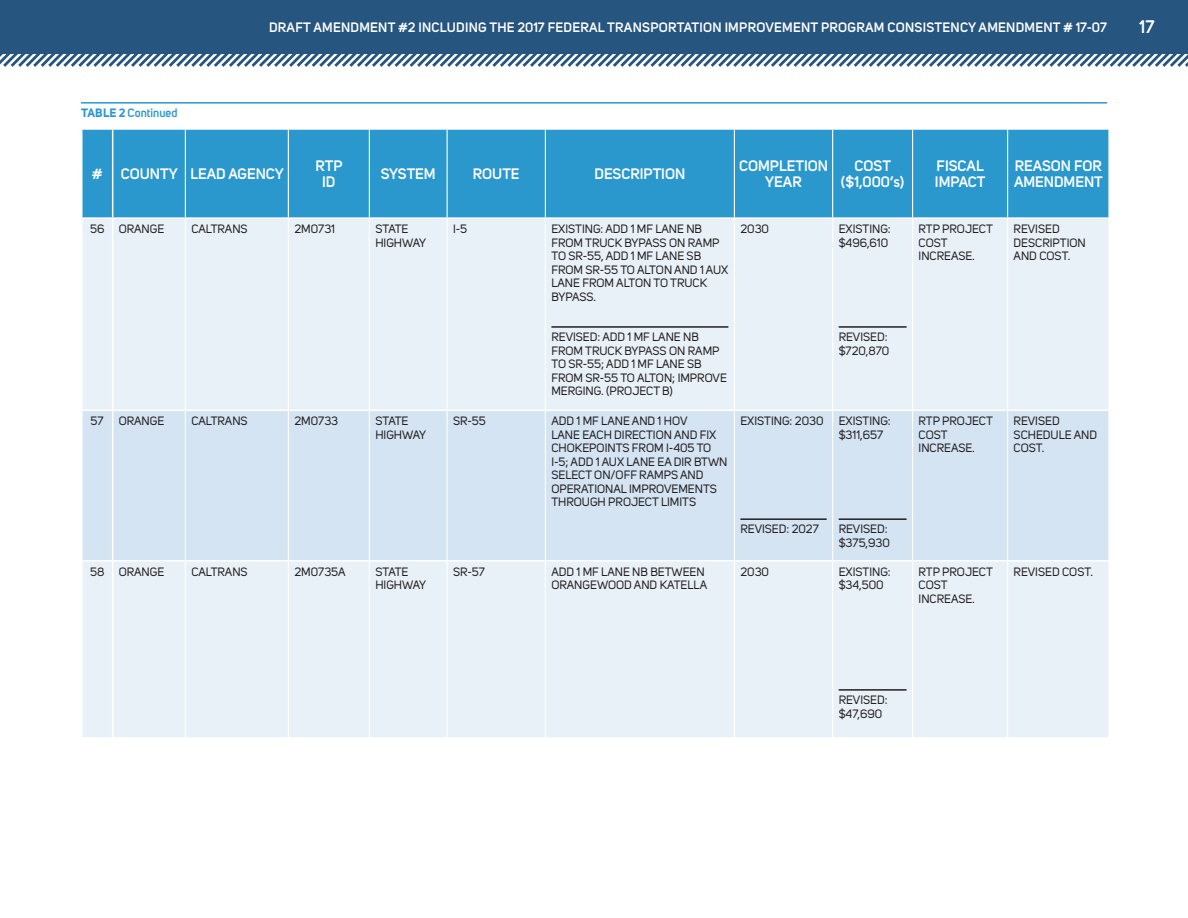
<style>
.page{position:relative;width:1188px;height:918px;background:#fff}
.page>*{position:absolute;margin:0;border:0;box-sizing:border-box;transform-origin:0 0}
.t1{font:600 18px "Uni Sans";color:#fff}
.Table_Column_Heading{font:600 15px/16.5px "Uni Sans";color:#fff}
.t2{font:600 13.5px "Uni Sans";letter-spacing:.02em;color:#fff}
.Table_BodyTextLeft{font:12px/13.5px "Uni Sans";color:#231f20}
.Table_BodyTextLeftTO{font:12px/13.5px "Uni Sans";color:#231f20}
.Table_TitleCont{font:600 12px "Uni Sans";color:#2b98cd}
.s1{font-weight:700}
</style>
<div class="page">
<div style="left:0;top:0;width:1188px;height:54px;background:#26557f"></div>
<svg style="left:0;top:54px;width:1188px;height:13px"></svg>
<div style="left:82px;top:130px;width:1026px;height:87px;background:#2b98cd"></div>
<div style="left:82px;top:219px;width:1026px;height:518px;background:#e9f1f8"></div>
<div style="left:82px;top:411px;width:1026px;height:149px;background:#d4e4f3"></div>
<hr style="left:447px;top:130px;width:1px;height:87px;background:#fff">
<hr style="left:545px;top:130px;width:1px;height:87px;background:#fff">
<hr style="left:734px;top:130px;width:1px;height:87px;background:#fff">
<hr style="left:832px;top:130px;width:1px;height:87px;background:#fff">
<hr style="left:912px;top:130px;width:1px;height:87px;background:#fff">
<hr style="left:1007px;top:130px;width:1px;height:87px;background:#fff">
<hr style="left:288px;top:219px;width:1px;height:191px;background:#fff">
<hr style="left:369px;top:219px;width:1px;height:191px;background:#fff">
<hr style="left:447px;top:219px;width:1px;height:191px;background:#fff">
<hr style="left:545px;top:219px;width:1px;height:191px;background:#fff">
<hr style="left:734px;top:219px;width:1px;height:191px;background:#fff">
<hr style="left:832px;top:219px;width:1px;height:191px;background:#fff">
<hr style="left:912px;top:219px;width:1px;height:191px;background:#fff">
<hr style="left:1007px;top:219px;width:1px;height:191px;background:#fff">
<hr style="left:288px;top:411px;width:1px;height:149px;background:#fff">
<hr style="left:369px;top:411px;width:1px;height:149px;background:#fff">
<hr style="left:447px;top:411px;width:1px;height:149px;background:#fff">
<hr style="left:545px;top:411px;width:1px;height:149px;background:#fff">
<hr style="left:734px;top:411px;width:1px;height:149px;background:#fff">
<hr style="left:832px;top:411px;width:1px;height:149px;background:#fff">
<hr style="left:912px;top:411px;width:1px;height:149px;background:#fff">
<hr style="left:1007px;top:411px;width:1px;height:149px;background:#fff">
<hr style="left:288px;top:562px;width:1px;height:175px;background:#fff">
<hr style="left:369px;top:562px;width:1px;height:175px;background:#fff">
<hr style="left:447px;top:562px;width:1px;height:175px;background:#fff">
<hr style="left:545px;top:562px;width:1px;height:175px;background:#fff">
<hr style="left:734px;top:562px;width:1px;height:175px;background:#fff">
<hr style="left:832px;top:562px;width:1px;height:175px;background:#fff">
<hr style="left:912px;top:562px;width:1px;height:175px;background:#fff">
<hr style="left:1007px;top:562px;width:1px;height:175px;background:#fff">
<hr style="left:81px;top:410px;width:32px;height:1px;background:#fff">
<hr style="left:113px;top:410px;width:72px;height:1px;background:#fff">
<hr style="left:186px;top:410px;width:102px;height:1px;background:#fff">
<hr style="left:288px;top:410px;width:81px;height:1px;background:#fff">
<hr style="left:369px;top:410px;width:78px;height:1px;background:#fff">
<hr style="left:447px;top:410px;width:98px;height:1px;background:#fff">
<hr style="left:545px;top:410px;width:189px;height:1px;background:#fff">
<hr style="left:734px;top:410px;width:99px;height:1px;background:#fff">
<hr style="left:833px;top:410px;width:80px;height:1px;background:#fff">
<hr style="left:913px;top:410px;width:95px;height:1px;background:#fff">
<hr style="left:1008px;top:410px;width:100px;height:1px;background:#fff">
<hr style="left:81px;top:560px;width:32px;height:2px;background:#fff">
<hr style="left:113px;top:560px;width:72px;height:2px;background:#fff">
<hr style="left:186px;top:560px;width:102px;height:2px;background:#fff">
<hr style="left:288px;top:560px;width:81px;height:2px;background:#fff">
<hr style="left:369px;top:560px;width:78px;height:2px;background:#fff">
<hr style="left:447px;top:560px;width:98px;height:2px;background:#fff">
<hr style="left:545px;top:560px;width:189px;height:2px;background:#fff">
<hr style="left:734px;top:560px;width:99px;height:2px;background:#fff">
<hr style="left:833px;top:560px;width:80px;height:2px;background:#fff">
<hr style="left:913px;top:560px;width:95px;height:2px;background:#fff">
<hr style="left:1008px;top:560px;width:100px;height:2px;background:#fff">
<hr style="left:288px;top:130px;width:1px;height:87px;background:#fff">
<hr style="left:369px;top:130px;width:1px;height:87px;background:#fff">
<hr style="left:112px;top:130px;width:1px;height:87px;background:#fff">
<hr style="left:112px;top:219px;width:1px;height:191px;background:#fff">
<hr style="left:112px;top:411px;width:1px;height:149px;background:#fff">
<hr style="left:112px;top:562px;width:1px;height:175px;background:#fff">
<hr style="left:185px;top:130px;width:1px;height:88px;background:#fff">
<hr style="left:185px;top:218px;width:1px;height:192px;background:#fff">
<hr style="left:185px;top:410px;width:1px;height:151px;background:#fff">
<hr style="left:185px;top:561px;width:1px;height:176px;background:#fff">
<hr style="left:551px;top:326px;width:177px;height:2px;background:#231f20">
<hr style="left:839px;top:326px;width:68px;height:2px;background:#231f20">
<hr style="left:740px;top:518px;width:87px;height:2px;background:#231f20">
<hr style="left:839px;top:518px;width:68px;height:2px;background:#231f20">
<hr style="left:839px;top:689px;width:68px;height:2px;background:#231f20">
<hr style="left:81px;top:102px;width:1026px;height:2px;background:#2b98cd">
<p class="Table_TitleCont" style="left:81px;top:104px;width:98px"><span class="s1">TABLE 2</span> Continued</p>
<p class="t2" style="left:269px;top:17px;width:839px">DRAFT AMENDMENT #2 INCLUDING THE 2017 FEDERAL TRANSPORTATION IMPROVEMENT PROGRAM CONSISTENCY AMENDMENT # 17-07</p>
<h1 class="t1" style="left:1139px;top:13px;width:17px">17</h1>
<p class="Table_Column_Heading" style="left:92px;top:165px;width:12px">#</p>
<p class="Table_Column_Heading" style="left:121px;top:165px;width:58px">COUNTY</p>
<p class="Table_Column_Heading" style="left:190px;top:165px;width:95px">LEAD AGENCY</p>
<p class="Table_Column_Heading" style="left:316px;top:156px;width:28px">RTP</p>
<p class="Table_Column_Heading" style="left:322px;top:173px;width:15px">ID</p>
<p class="Table_Column_Heading" style="left:381px;top:165px;width:57px">SYSTEM</p>
<p class="Table_Column_Heading" style="left:473px;top:165px;width:48px">ROUTE</p>
<p class="Table_Column_Heading" style="left:594px;top:165px;width:92px">DESCRIPTION</p>
<p class="Table_Column_Heading" style="left:739px;top:156px;width:90px">COMPLETION</p>
<p class="Table_Column_Heading" style="left:765px;top:173px;width:38px">YEAR</p>
<p class="Table_Column_Heading" style="left:855px;top:156px;width:38px">COST</p>
<p class="Table_Column_Heading" style="left:841px;top:173px;width:65px">($1,000’s)</p>
<p class="Table_BodyTextLeft" style="left:90px;top:222px;width:16px">56</p>
<p class="Table_BodyTextLeft" style="left:119px;top:222px;width:47px">ORANGE</p>
<p class="Table_BodyTextLeft" style="left:191px;top:222px;width:58px">CALTRANS</p>
<p class="Table_BodyTextLeft" style="left:294px;top:222px;width:42px">2M0731</p>
<p class="Table_BodyTextLeft" style="left:375px;top:222px;width:52px">STATE<br>HIGHWAY</p>
<p class="Table_BodyTextLeft" style="left:453px;top:222px;width:16px">I-5</p>
<p class="Table_BodyTextLeft" style="left:551px;top:222px;width:179px">EXISTING: ADD 1 MF LANE NB<br>FROM TRUCK BYPASS ON RAMP<br>TO SR-55, ADD 1 MF LANE SB<br>FROM SR-55 TO ALTON AND 1 AUX<br>LANE FROM ALTON TO TRUCK<br>BYPASS.</p>
<p class="Table_BodyTextLeftTO" style="left:551px;top:330px;width:177px">REVISED: ADD 1 MF LANE NB<br>FROM TRUCK BYPASS ON RAMP<br>TO SR-55; ADD 1 MF LANE SB<br>FROM SR-55 TO ALTON; IMPROVE<br>MERGING. (PROJECT B)</p>
<p class="Table_BodyTextLeft" style="left:740px;top:222px;width:30px">2030</p>
<p class="Table_BodyTextLeft" style="left:839px;top:222px;width:54px">EXISTING: $496,610</p>
<p class="Table_BodyTextLeftTO" style="left:839px;top:330px;width:52px">REVISED: $720,870</p>
<p class="Table_BodyTextLeft" style="left:91px;top:415px;width:15px">57</p>
<p class="Table_BodyTextLeft" style="left:119px;top:415px;width:47px">ORANGE</p>
<p class="Table_BodyTextLeft" style="left:191px;top:415px;width:58px">CALTRANS</p>
<p class="Table_BodyTextLeft" style="left:294px;top:415px;width:45px">2M0733</p>
<p class="Table_BodyTextLeft" style="left:375px;top:415px;width:52px">STATE<br>HIGHWAY</p>
<p class="Table_BodyTextLeft" style="left:453px;top:415px;width:34px">SR-55</p>
<p class="Table_BodyTextLeft" style="left:551px;top:415px;width:178px">ADD 1 MF LANE AND 1 HOV<br>LANE EACH DIRECTION AND FIX<br>CHOKEPOINTS FROM I-405 TO<br>I-5; ADD 1 AUX LANE EA DIR BTWN<br>SELECT ON/OFF RAMPS AND<br>OPERATIONAL IMPROVEMENTS<br>THROUGH PROJECT LIMITS</p>
<p class="Table_BodyTextLeft" style="left:740px;top:415px;width:85px">EXISTING: 2030</p>
<p class="Table_BodyTextLeftTO" style="left:740px;top:523px;width:80px">REVISED: 2027</p>
<p class="Table_BodyTextLeft" style="left:839px;top:415px;width:54px">EXISTING: $311,657</p>
<p class="Table_BodyTextLeftTO" style="left:839px;top:523px;width:53px">REVISED: $375,930</p>
<p class="Table_BodyTextLeft" style="left:90px;top:565px;width:16px">58</p>
<p class="Table_BodyTextLeft" style="left:119px;top:565px;width:47px">ORANGE</p>
<p class="Table_BodyTextLeft" style="left:191px;top:565px;width:58px">CALTRANS</p>
<p class="Table_BodyTextLeft" style="left:294px;top:565px;width:53px">2M0735A</p>
<p class="Table_BodyTextLeft" style="left:375px;top:565px;width:52px">STATE<br>HIGHWAY</p>
<p class="Table_BodyTextLeft" style="left:453px;top:565px;width:33px">SR-57</p>
<p class="Table_BodyTextLeft" style="left:551px;top:565px;width:157px">ADD 1 MF LANE NB BETWEEN<br>ORANGEWOOD AND KATELLA</p>
<p class="Table_BodyTextLeft" style="left:740px;top:565px;width:30px">2030</p>
<p class="Table_BodyTextLeft" style="left:839px;top:565px;width:54px">EXISTING: $34,500</p>
<p class="Table_Column_Heading" style="left:937px;top:156px;width:49px">FISCAL</p>
<p class="Table_Column_Heading" style="left:935px;top:173px;width:52px">IMPACT</p>
<p class="Table_Column_Heading" style="left:1014px;top:156px;width:90px">REASON FOR<br>AMENDMENT</p>
<p class="Table_BodyTextLeft" style="left:919px;top:222px;width:76px">RTP PROJECT<br>COST<br>INCREASE.</p>
<p class="Table_BodyTextLeft" style="left:1014px;top:222px;width:74px">REVISED<br>DESCRIPTION<br>AND COST.</p>
<p class="Table_BodyTextLeft" style="left:919px;top:415px;width:76px">RTP PROJECT<br>COST<br>INCREASE.</p>
<p class="Table_BodyTextLeft" style="left:1014px;top:415px;width:85px">REVISED<br>SCHEDULE AND<br>COST.</p>
<p class="Table_BodyTextLeft" style="left:919px;top:565px;width:76px">RTP PROJECT<br>COST<br>INCREASE.</p>
<p class="Table_BodyTextLeft" style="left:1014px;top:565px;width:81px">REVISED COST.</p>
<p class="Table_BodyTextLeftTO" style="left:839px;top:693px;width:50px">REVISED: $47,690</p>
</div>
